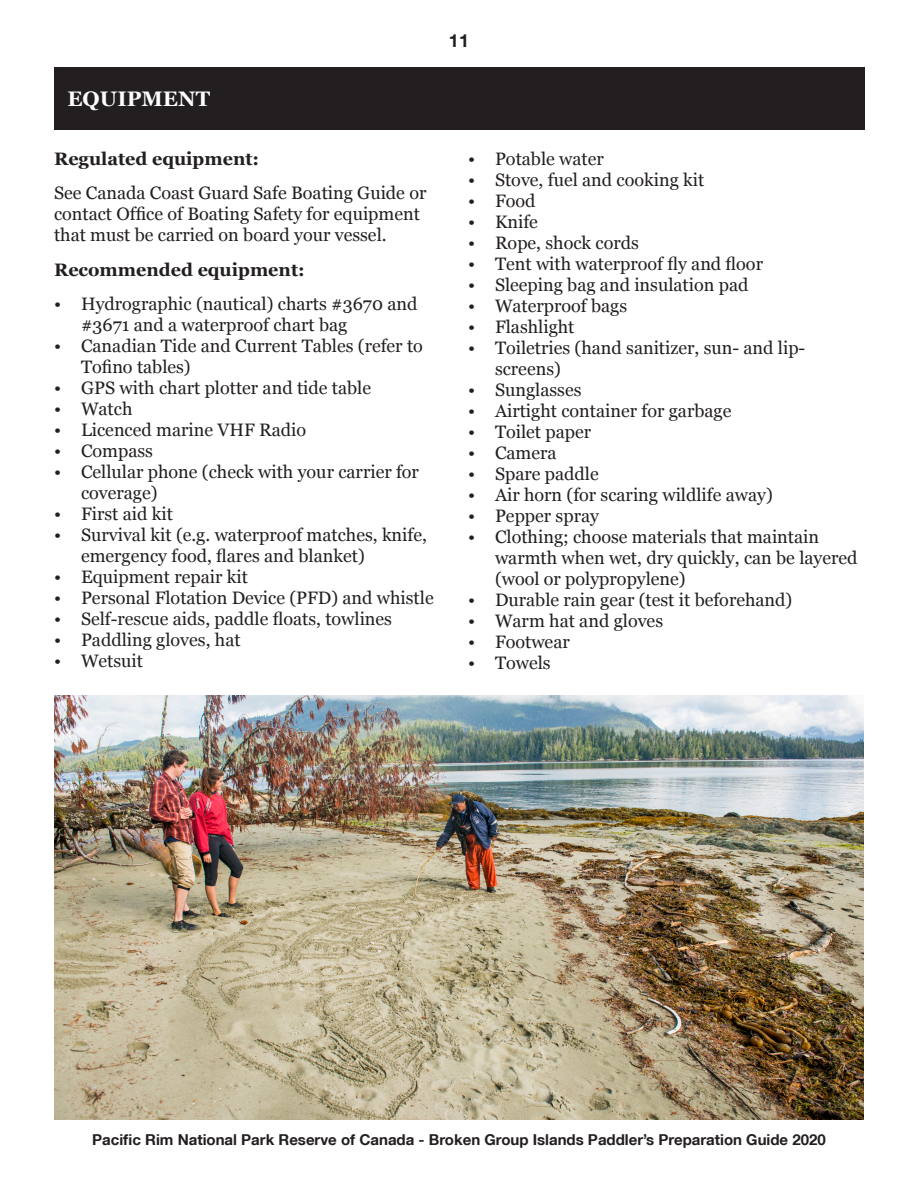
<style>
.page{position:relative;width:918px;height:1188px;background:#fff}
.page>*{position:absolute;margin:0;border:0;box-sizing:border-box;transform-origin:0 0}
.t1{font:700 21px "Georgia";color:#fff}
.t2{font:18px/21px "Georgia";color:#231f20}
.t3{font:700 18px "Georgia";color:#231f20}
.t4{font:700 18px "Helvetica Neue LT";color:#231f20}
.t5{font:700 15px "Helvetica Neue LT";color:#231f20}
</style>
<div class="page">
<div style="left:54px;top:68px;width:811px;height:62px;background:#231f20"></div>
<img style="left:54px;top:696px;width:810px;height:424px">
<p class="t4" style="left:449px;top:30px;width:22px">11</p>
<p class="t1" style="left:68px;top:86px;width:144px">EQUIPMENT</p>
<p class="t3" style="left:54px;top:147px;width:207px">Regulated equipment:</p>
<p class="t2" style="left:54px;top:183px;width:374px">See Canada Coast Guard Safe Boating Guide or contact Office of Boating Safety for equipment that must be carried on board your vessel.</p>
<p class="t3" style="left:54px;top:258px;width:252px">Recommended equipment:</p>
<p class="t2" style="left:81px;top:294px;width:338px;text-indent:-27px">• Hydrographic (nautical) charts #3670 and #3671 and a waterproof chart bag</p>
<p class="t2" style="left:81px;top:336px;width:343px;text-indent:-27px">• Canadian Tide and Current Tables (refer to<br>Tofino tables)</p>
<p class="t2" style="left:54px;top:378px;width:319px">• GPS with chart plotter and tide table</p>
<p class="t2" style="left:54px;top:399px;width:80px">• Watch</p>
<p class="t2" style="left:54px;top:420px;width:254px">• Licenced marine VHF Radio</p>
<p class="t2" style="left:54px;top:441px;width:101px">• Compass</p>
<p class="t2" style="left:81px;top:462px;width:340px;text-indent:-27px">• Cellular phone (check with your carrier for coverage)</p>
<p class="t2" style="left:54px;top:504px;width:120px">• First aid kit</p>
<p class="t2" style="left:81px;top:525px;width:347px;text-indent:-27px">• Survival kit (e.g. waterproof matches, knife, emergency food, flares and blanket)</p>
<p class="t2" style="left:54px;top:567px;width:196px">• Equipment repair kit</p>
<p class="t2" style="left:54px;top:588px;width:381px">• Personal Flotation Device (PFD) and whistle</p>
<p class="t2" style="left:54px;top:609px;width:340px">• Self-rescue aids, paddle floats, towlines</p>
<p class="t2" style="left:54px;top:630px;width:188px">• Paddling gloves, hat</p>
<p class="t2" style="left:54px;top:651px;width:91px">• Wetsuit</p>
<p class="t2" style="left:468px;top:148px;width:137px">• Potable water</p>
<p class="t2" style="left:468px;top:169px;width:238px">• Stove, fuel and cooking kit</p>
<p class="t2" style="left:468px;top:190px;width:69px">• Food</p>
<p class="t2" style="left:468px;top:211px;width:71px">• Knife</p>
<p class="t2" style="left:468px;top:232px;width:172px">• Rope, shock cords</p>
<p class="t2" style="left:468px;top:253px;width:297px">• Tent with waterproof fly and floor</p>
<p class="t2" style="left:468px;top:274px;width:282px">• Sleeping bag and insulation pad</p>
<p class="t2" style="left:468px;top:295px;width:161px">• Waterproof bags</p>
<p class="t2" style="left:468px;top:316px;width:108px">• Flashlight</p>
<p class="t2" style="left:495px;top:337px;width:312px;text-indent:-27px">• Toiletries (hand sanitizer, sun- and lip&shy;screens)</p>
<p class="t2" style="left:468px;top:379px;width:115px">• Sunglasses</p>
<p class="t2" style="left:468px;top:400px;width:265px">• Airtight container for garbage</p>
<p class="t2" style="left:468px;top:421px;width:125px">• Toilet paper</p>
<p class="t2" style="left:468px;top:442px;width:90px">• Camera</p>
<p class="t2" style="left:468px;top:463px;width:132px">• Spare paddle</p>
<p class="t2" style="left:468px;top:484px;width:306px">• Air horn (for scaring wildlife away)</p>
<p class="t2" style="left:468px;top:505px;width:133px">• Pepper spray</p>
<p class="t2" style="left:495px;top:526px;width:364px;text-indent:-27px">• Clothing; choose materials that maintain warmth when wet, dry quickly, can be layered (wool or polypropylene)</p>
<p class="t2" style="left:468px;top:589px;width:326px">• Durable rain gear (test it beforehand)</p>
<p class="t2" style="left:468px;top:610px;width:197px">• Warm hat and gloves</p>
<p class="t2" style="left:468px;top:631px;width:103px">• Footwear</p>
<p class="t2" style="left:468px;top:652px;width:84px">• Towels</p>
<p class="t5" style="left:92px;top:1130px;width:735px">Pacific Rim National Park Reserve of Canada - Broken Group Islands Paddler’s Preparation Guide 2020</p>
</div>
